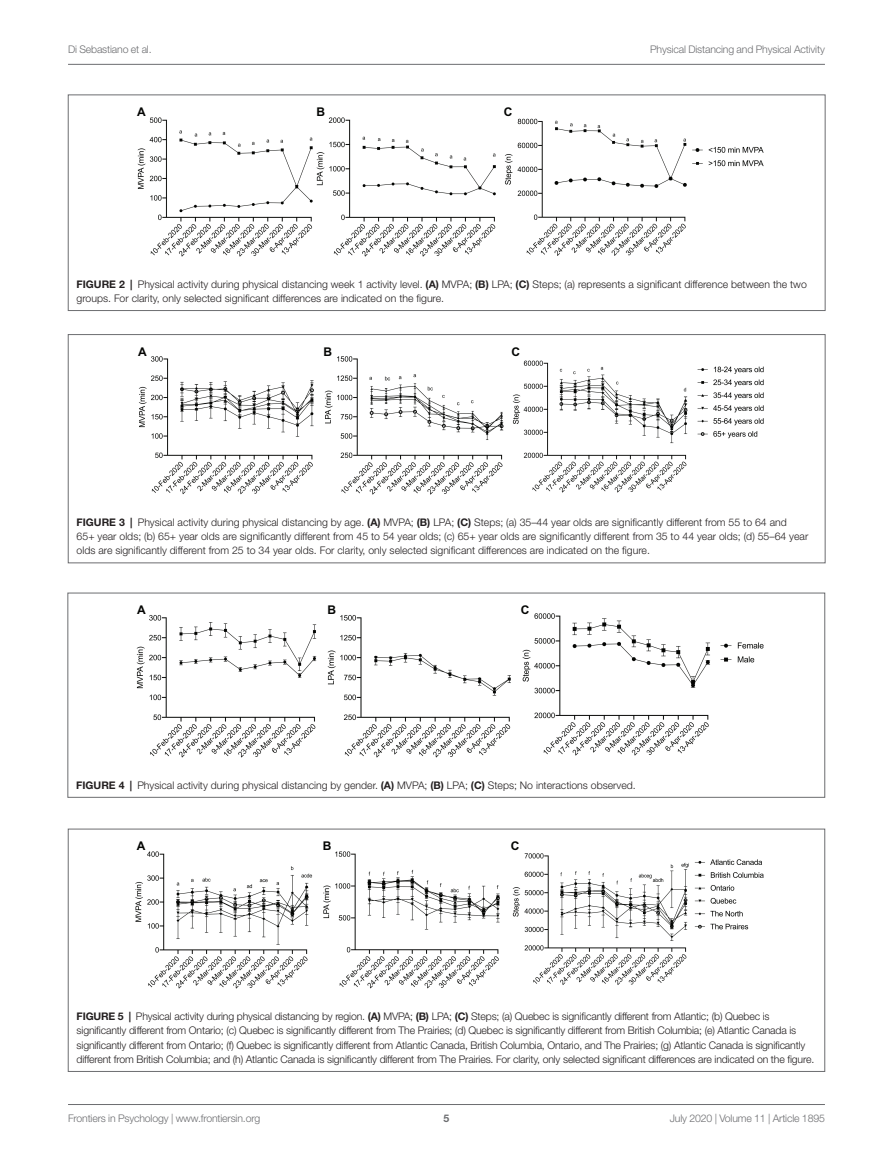
<style>
.page{position:relative;width:893px;height:1170px;background:#fff}
.page>*{position:absolute;margin:0;border:0;box-sizing:border-box;transform-origin:0 0}
.t1{font:700 12px "Arial";color:#040503}
.FIG_LEG{font:300 10.5px/14.2px "Helvetica Neue LT Std";letter-spacing:-.015em;color:#231f20}
.t2{font:300 10.5px "Helvetica Neue LT Std";letter-spacing:-.015em;color:#6c6d70}
.t3{font:700 10.5px "Helvetica Neue LT Std";color:#6c6d70}
.s1{font-weight:700}
</style>
<div class="page">
<hr style="left:68px;top:64px;width:757px;height:1px;background:#6c6d70">
<hr style="left:68px;top:1104px;width:757px;height:1px;background:#6c6d70">
<img style="left:137px;top:117px;width:627px;height:140px">
<div style="left:68px;top:95px;width:757px;height:216px;border:1px solid #6c6d70"></div>
<img style="left:139px;top:356px;width:625px;height:139px">
<div style="left:68px;top:334px;width:757px;height:229px;border:1px solid #6c6d70"></div>
<img style="left:136px;top:613px;width:628px;height:145px">
<img style="left:135px;top:851px;width:629px;height:138px">
<p class="t2" style="left:68px;top:42px;width:85px">Di Sebastiano et al.</p>
<p class="t2" style="left:650px;top:42px;width:176px">Physical Distancing and Physical Activity</p>
<p class="t1" style="left:137px;top:104px;width:10px">A</p>
<p class="t1" style="left:316px;top:104px;width:10px">B</p>
<p class="t1" style="left:504px;top:104px;width:10px">C</p>
<p class="FIG_LEG" style="left:77px;top:277px;width:732px"><span class="s1">FIGURE 2 |</span> Physical activity during physical distancing week 1 activity level. <span class="s1">(A)</span> MVPA; <span class="s1">(B)</span> LPA; <span class="s1">(C)</span> Steps; (a) represents a significant difference between the two groups. For clarity, only selected significant differences are indicated on the figure.</p>
<p class="t1" style="left:138px;top:343px;width:10px">A</p>
<p class="t1" style="left:324px;top:343px;width:10px">B</p>
<p class="t1" style="left:511px;top:343px;width:10px">C</p>
<p class="FIG_LEG" style="left:77px;top:515px;width:733px"><span class="s1">FIGURE 3 |</span> Physical activity during physical distancing by age. <span class="s1">(A)</span> MVPA; <span class="s1">(B)</span> LPA; <span class="s1">(C)</span> Steps; (a) 35–44 year olds are significantly different from 55 to 64 and<br>65+ year olds; (b) 65+ year olds are significantly different from 45 to 54 year olds; (c) 65+ year olds are significantly different from 35 to 44 year olds; (d) 55–64 year olds are significantly different from 25 to 34 year olds. For clarity, only selected significant differences are indicated on the figure.</p>
<p class="t1" style="left:137px;top:601px;width:10px">A</p>
<p class="t1" style="left:327px;top:601px;width:10px">B</p>
<p class="t1" style="left:521px;top:601px;width:10px">C</p>
<p class="FIG_LEG" style="left:76px;top:777px;width:561px"><span class="s1">FIGURE 4 |</span> Physical activity during physical distancing by gender. <span class="s1">(A)</span> MVPA; <span class="s1">(B)</span> LPA; <span class="s1">(C)</span> Steps; No interactions observed.</p>
<p class="t1" style="left:137px;top:837px;width:10px">A</p>
<p class="t1" style="left:323px;top:837px;width:10px">B</p>
<p class="t1" style="left:511px;top:837px;width:10px">C</p>
<p class="FIG_LEG" style="left:77px;top:1009px;width:739px"><span class="s1">FIGURE 5 |</span> Physical activity during physical distancing by region. <span class="s1">(A)</span> MVPA; <span class="s1">(B)</span> LPA; <span class="s1">(C)</span> Steps; (a) Quebec is significantly different from Atlantic; (b) Quebec is significantly different from Ontario; (c) Quebec is significantly different from The Prairies; (d) Quebec is significantly different from British Columbia; (e) Atlantic Canada is significantly different from Ontario; (f) Quebec is significantly different from Atlantic Canada, British Columbia, Ontario, and The Prairies; (g) Atlantic Canada is significantly different from British Columbia; and (h) Atlantic Canada is significantly different from The Prairies. For clarity, only selected significant differences are indicated on the figure.</p>
<p class="t2" style="left:68px;top:1111px;width:194px">Frontiers in Psychology | www.frontiersin.org</p>
<p class="t3" style="left:444px;top:1111px;width:7px">5</p>
<p class="t2" style="left:670px;top:1111px;width:157px">July 2020 | Volume 11 | Article 1895</p>
</div>
